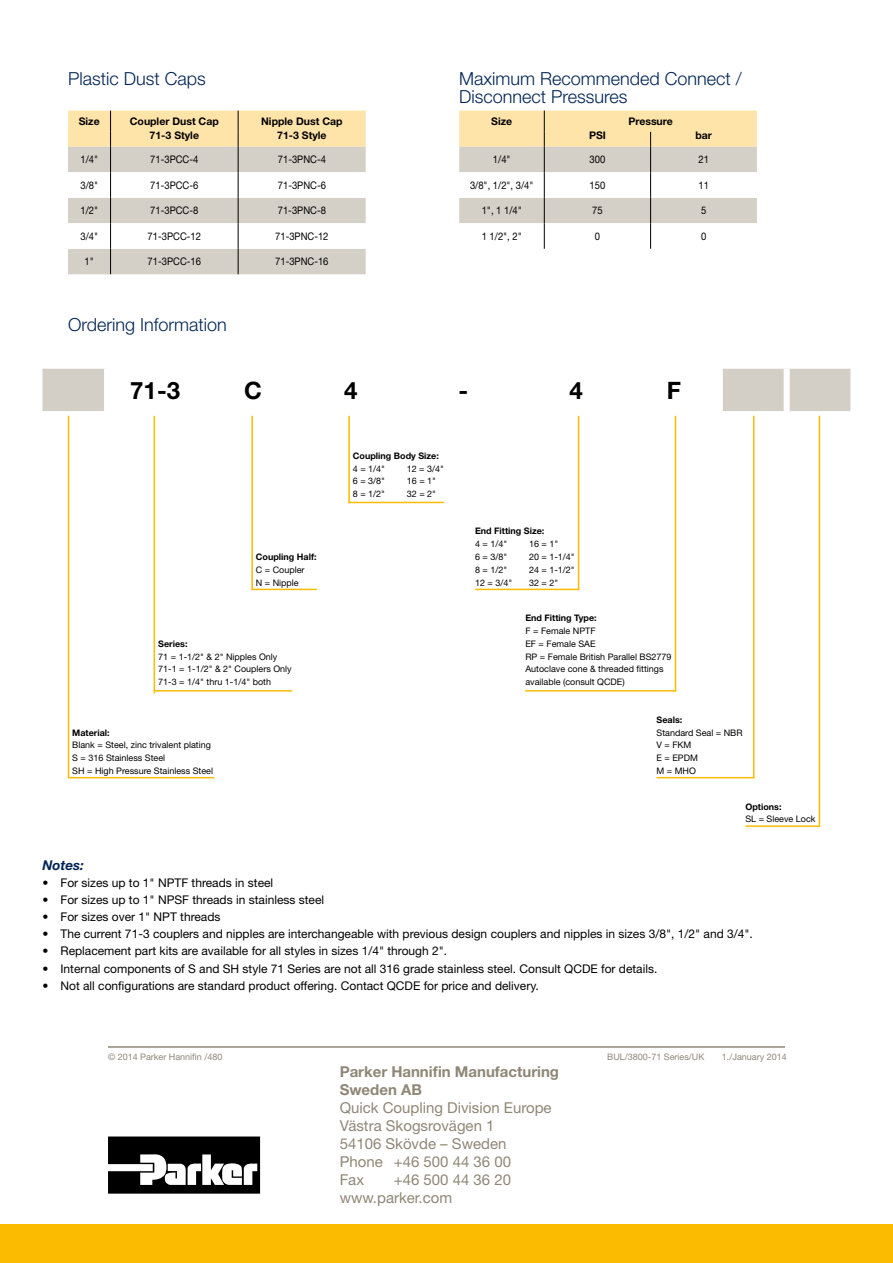
<style>
.page{position:relative;width:893px;height:1263px;background:#fff}
.page>*{position:absolute;margin:0;border:0;box-sizing:border-box;transform-origin:0 0}
.t1{font:700 24px "Helvetica Neue LT Std";color:#000}
.t2{font:300 18px/18px "Helvetica Neue LT Std";color:#002454}
.t3{font:15px/18px "Helvetica Neue LT Std";color:#8f8676}
.t4{font:700 15px/18px "Helvetica Neue LT Std";color:#8f8676}
.t5{font:italic 700 13.5px "Helvetica Neue LT Std";color:#002454}
.t6{font:12px "Helvetica Neue LT Std";color:#000}
.t7{font:10.5px "Helvetica Neue LT Std";color:#000;scale:.9 1}
.t8{font:700 10.5px "Helvetica Neue LT Std";color:#000}
.t9{font:9px/12.8px "Helvetica Neue LT Std";color:#000}
.t10{font:700 9px "Helvetica Neue LT Std";color:#000}
.t11{font:9px "Helvetica Neue LT Std";color:#8f8678}
</style>
<div class="page">
<svg style="left:108px;top:1136px;width:152px;height:57px"></svg>
<div style="left:0;top:1225px;width:893px;height:38px;background:#fabb00"></div>
<hr style="left:108px;top:1046px;width:677px;height:2px;background:#8f8678">
<svg style="left:68px;top:111px;width:298px;height:163px"></svg>
<svg style="left:459px;top:111px;width:298px;height:138px"></svg>
<svg style="left:43px;top:369px;width:807px;height:47px"></svg>
<div style="left:784px;top:369px;width:6px;height:42px;background:#fff"></div>
<div style="left:104px;top:369px;width:5px;height:42px;background:#fff"></div>
<hr style="left:68px;top:416px;width:1px;height:362px;background:#fabb00">
<hr style="left:68px;top:777px;width:146px;height:1px;background:#fabb00">
<hr style="left:819px;top:416px;width:1px;height:411px;background:#fabb00">
<hr style="left:745px;top:825px;width:75px;height:2px;background:#fabb00">
<hr style="left:154px;top:416px;width:1px;height:277px;background:#fabb00">
<hr style="left:154px;top:690px;width:138px;height:2px;background:#fabb00">
<hr style="left:251px;top:416px;width:2px;height:174px;background:#fabb00">
<hr style="left:252px;top:589px;width:65px;height:1px;background:#fabb00">
<hr style="left:348px;top:416px;width:2px;height:87px;background:#fabb00">
<hr style="left:348px;top:502px;width:96px;height:1px;background:#fabb00">
<hr style="left:578px;top:416px;width:1px;height:174px;background:#fabb00">
<hr style="left:475px;top:589px;width:104px;height:1px;background:#fabb00">
<hr style="left:675px;top:416px;width:1px;height:276px;background:#fabb00">
<hr style="left:525px;top:690px;width:151px;height:2px;background:#fabb00">
<hr style="left:753px;top:416px;width:1px;height:362px;background:#fabb00">
<hr style="left:657px;top:777px;width:97px;height:1px;background:#fabb00">
<h2 class="t2" style="left:68px;top:69px;width:139px">Plastic Dust Caps</h2>
<p class="t8" style="left:79px;top:115px;width:23px">Size</p>
<p class="t8" style="left:130px;top:115px;width:91px">Coupler Dust Cap</p>
<p class="t8" style="left:261px;top:115px;width:83px">Nipple Dust Cap</p>
<p class="t8" style="left:150px;top:129px;width:51px">71-3 Style</p>
<p class="t8" style="left:277px;top:129px;width:51px">71-3 Style</p>
<p class="t7" style="left:80px;top:153px;width:21px">1/4"</p>
<p class="t7" style="left:150px;top:153px;width:55px">71-3PCC-4</p>
<p class="t7" style="left:278px;top:153px;width:55px">71-3PNC-4</p>
<p class="t7" style="left:80px;top:179px;width:21px">3/8"</p>
<p class="t7" style="left:150px;top:179px;width:55px">71-3PCC-6</p>
<p class="t7" style="left:278px;top:179px;width:55px">71-3PNC-6</p>
<p class="t7" style="left:80px;top:204px;width:21px">1/2"</p>
<p class="t7" style="left:150px;top:204px;width:55px">71-3PCC-8</p>
<p class="t7" style="left:278px;top:204px;width:55px">71-3PNC-8</p>
<p class="t7" style="left:80px;top:230px;width:21px">3/4"</p>
<p class="t7" style="left:148px;top:230px;width:61px">71-3PCC-12</p>
<p class="t7" style="left:275px;top:230px;width:61px">71-3PNC-12</p>
<p class="t7" style="left:85px;top:255px;width:12px">1"</p>
<p class="t7" style="left:148px;top:255px;width:61px">71-3PCC-16</p>
<p class="t7" style="left:275px;top:255px;width:61px">71-3PNC-16</p>
<h2 class="t2" style="left:68px;top:315px;width:160px">Ordering Information</h2>
<h2 class="t2" style="left:459px;top:69px;width:284px">Maximum Recommended Connect /<br>Disconnect Pressures</h2>
<p class="t8" style="left:491px;top:115px;width:22px">Size</p>
<p class="t8" style="left:628px;top:115px;width:46px">Pressure</p>
<p class="t8" style="left:589px;top:129px;width:18px">PSI</p>
<p class="t8" style="left:695px;top:129px;width:18px">bar</p>
<p class="t7" style="left:493px;top:153px;width:21px">1/4"</p>
<p class="t7" style="left:590px;top:153px;width:19px">300</p>
<p class="t7" style="left:698px;top:153px;width:13px">21</p>
<p class="t7" style="left:470px;top:179px;width:72px">3/8", 1/2", 3/4"</p>
<p class="t7" style="left:590px;top:179px;width:19px">150</p>
<p class="t7" style="left:698px;top:179px;width:13px">11</p>
<p class="t7" style="left:482px;top:204px;width:46px">1", 1 1/4"</p>
<p class="t7" style="left:592px;top:204px;width:13px">75</p>
<p class="t7" style="left:701px;top:204px;width:7px">5</p>
<p class="t7" style="left:482px;top:230px;width:46px">1 1/2", 2"</p>
<p class="t7" style="left:595px;top:230px;width:7px">0</p>
<p class="t7" style="left:701px;top:230px;width:7px">0</p>
<h1 class="t1" style="left:130px;top:375px;width:51px">71-3</h1>
<h1 class="t1" style="left:244px;top:375px;width:19px">C</h1>
<h1 class="t1" style="left:344px;top:375px;width:15px">4</h1>
<h1 class="t1" style="left:459px;top:375px;width:11px">-</h1>
<h1 class="t1" style="left:569px;top:375px;width:15px">4</h1>
<h1 class="t1" style="left:667px;top:375px;width:16px">F</h1>
<p class="t10" style="left:256px;top:551px;width:62px">Coupling Half:</p>
<p class="t9" style="left:256px;top:563px;width:50px">C = Coupler<br>N = Nipple</p>
<p class="t10" style="left:158px;top:638px;width:31px">Series:</p>
<p class="t9" style="left:158px;top:650px;width:135px">71 = 1-1/2" &amp; 2" Nipples Only<br>71-1 = 1-1/2" &amp; 2" Couplers Only<br>71-3 = 1/4" thru 1-1/4" both</p>
<p class="t10" style="left:72px;top:727px;width:39px">Material:</p>
<p class="t9" style="left:72px;top:739px;width:142px">Blank = Steel, zinc trivalent plating<br>S = 316 Stainless Steel<br>SH = High Pressure Stainless Steel</p>
<p class="t10" style="left:353px;top:450px;width:87px">Coupling Body Size:</p>
<p class="t9" style="left:353px;top:462px;width:34px">4 = 1/4"</p>
<p class="t9" style="left:407px;top:462px;width:39px">12 = 3/4"</p>
<p class="t9" style="left:353px;top:475px;width:34px">6 = 3/8"</p>
<p class="t9" style="left:407px;top:475px;width:31px">16 = 1"</p>
<p class="t9" style="left:353px;top:487px;width:34px">8 = 1/2"</p>
<p class="t9" style="left:407px;top:487px;width:31px">32 = 2"</p>
<p class="t10" style="left:475px;top:526px;width:71px">End Fitting Size:</p>
<p class="t9" style="left:475px;top:537px;width:34px">4 = 1/4"</p>
<p class="t9" style="left:529px;top:537px;width:31px">16 = 1"</p>
<p class="t9" style="left:475px;top:550px;width:34px">6 = 3/8"</p>
<p class="t9" style="left:529px;top:550px;width:47px">20 = 1-1/4"</p>
<p class="t9" style="left:475px;top:563px;width:34px">8 = 1/2"</p>
<p class="t9" style="left:529px;top:563px;width:47px">24 = 1-1/2"</p>
<p class="t9" style="left:475px;top:576px;width:39px">12 = 3/4"</p>
<p class="t9" style="left:529px;top:576px;width:31px">32 = 2"</p>
<p class="t10" style="left:525px;top:613px;width:73px">End Fitting Type:</p>
<p class="t9" style="left:525px;top:624px;width:148px">F = Female NPTF<br>EF = Female SAE<br>RP = Female British Parallel BS2779<br>Autoclave cone &amp; threaded fittings available (consult QCDE)</p>
<p class="t10" style="left:656px;top:714px;width:27px">Seals:</p>
<p class="t9" style="left:656px;top:726px;width:88px">Standard Seal = NBR<br>V = FKM<br>E = EPDM<br>M = MHO</p>
<p class="t10" style="left:745px;top:801px;width:38px">Options:</p>
<p class="t9" style="left:745px;top:813px;width:72px">SL = Sleeve Lock</p>
<p class="t5" style="left:43px;top:856px;width:43px">Notes:</p>
<p class="t6" style="left:43px;top:875px;width:232px">• For sizes up to 1" NPTF threads in steel</p>
<p class="t6" style="left:43px;top:892px;width:283px">• For sizes up to 1" NPSF threads in stainless steel</p>
<p class="t6" style="left:43px;top:910px;width:179px">• For sizes over 1" NPT threads</p>
<p class="t6" style="left:43px;top:927px;width:712px">• The current 71-3 couplers and nipples are interchangeable with previous design couplers and nipples in sizes 3/8", 1/2" and 3/4".</p>
<p class="t6" style="left:43px;top:944px;width:406px">• Replacement part kits are available for all styles in sizes 1/4" through 2".</p>
<p class="t6" style="left:43px;top:961px;width:616px">• Internal components of S and SH style 71 Series are not all 316 grade stainless steel. Consult QCDE for details.</p>
<p class="t6" style="left:43px;top:978px;width:498px">• Not all configurations are standard product offering. Contact QCDE for price and delivery.</p>
<p class="t11" style="left:108px;top:1051px;width:116px">© 2014 Parker Hannifin /480</p>
<p class="t11" style="left:607px;top:1051px;width:99px">BUL/3800-71 Series/UK</p>
<p class="t11" style="left:722px;top:1051px;width:66px">1./January 2014</p>
<p class="t4" style="left:340px;top:1062px;width:221px">Parker Hannifin Manufacturing<br>Sweden AB</p>
<p class="t3" style="left:340px;top:1098px;width:213px">Quick Coupling Division Europe<br>Västra Skogsrovägen 1<br>54106 Skövde – Sweden<br>Phone +46 500 44 36 00<br>Fax</p>
<p class="t3" style="left:340px;top:1170px;width:173px;text-indent:54px">+46 500 44 36 20 www.parker.com</p>
</div>
